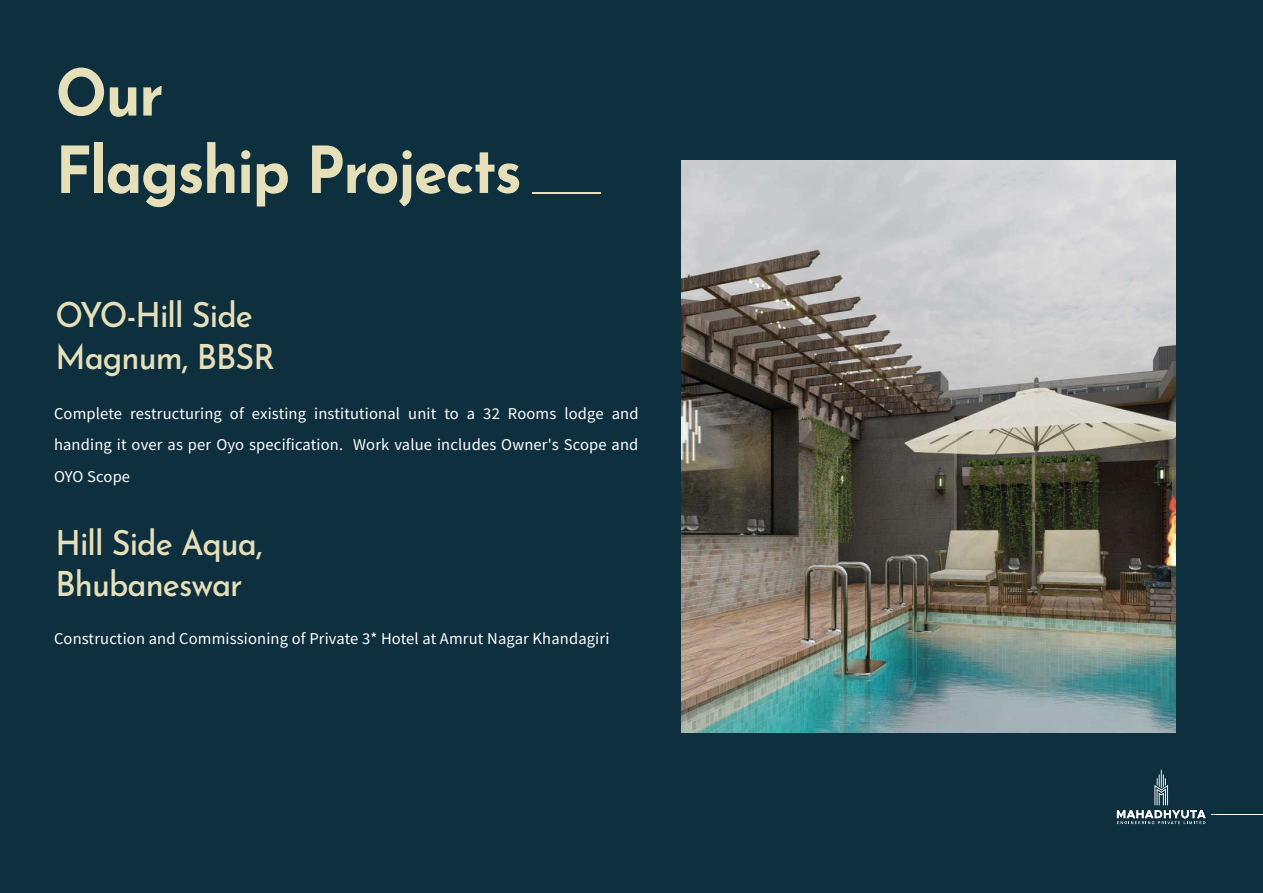
<style>
.page{position:relative;width:1263px;height:893px;background:#0e2f3d}
.page>*{position:absolute;margin:0;border:0;box-sizing:border-box;transform-origin:0 0}
.t1{font:700 64.5px/77.4px "Josefin Sans";letter-spacing:-.03em;color:#e6e0ba;scale:.94 1}
.t2{font:500 34.5px/41.4px "Josefin Sans";letter-spacing:-.03em;color:#e6e0ba;scale:.94 1}
.t3{font:16.5px/31.5px "Source Sans Pro";letter-spacing:.01em;color:#fff;text-align:justify}
</style>
<div class="page">
<img style="left:681px;top:160px;width:494px;height:573px">
<hr style="left:1211px;top:814px;width:52px;height:1px;background:#fff">
<svg style="left:1117px;top:770px;width:88px;height:54px"></svg>
<hr style="left:532px;top:192px;width:68px;height:2px;background:#e6e0ba">
<h1 class="t1" style="left:56px;top:49px;width:498px">Our<br>Flagship Projects</h1>
<h2 class="t2" style="left:56px;top:292px;width:235px">OYO-Hill Side<br>Magnum, BBSR</h2>
<p class="t3" style="left:54px;top:398px;width:586px">Complete restructuring of existing institutional unit to a 32 Rooms lodge and handing it over as per Oyo specification. Work value includes Owner's Scope and OYO Scope</p>
<h2 class="t2" style="left:56px;top:519px;width:222px">Hill Side Aqua,<br>Bhubaneswar</h2>
<p class="t3" style="left:54px;top:623px;width:557px">Construction and Commissioning of Private 3* Hotel at Amrut Nagar Khandagiri</p>
</div>
